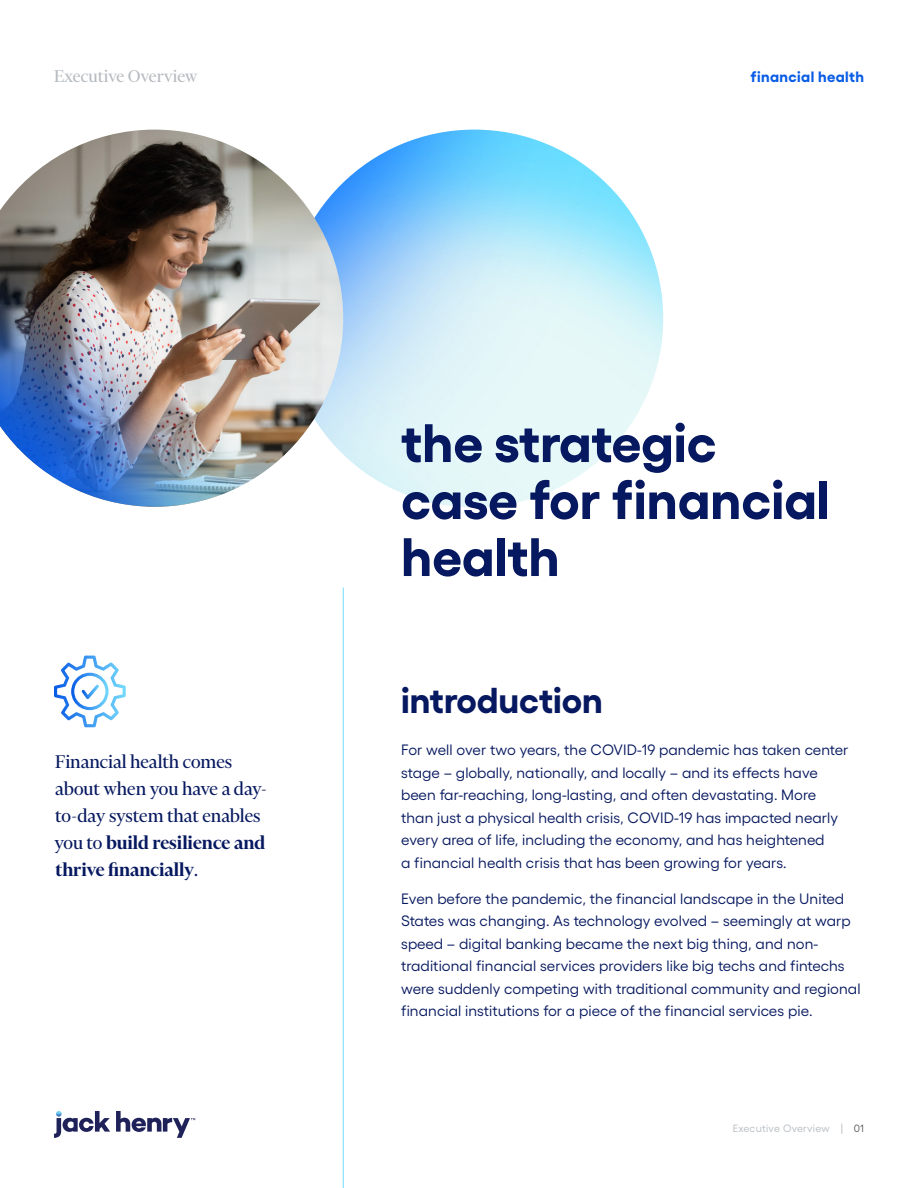
<style>
.page{position:relative;width:918px;height:1188px;background:#fff}
.page>*{position:absolute;margin:0;border:0;box-sizing:border-box;transform-origin:0 0}
.Main_Title{font:700 54px/57px "Gellix";color:#06185f}
.Paragraph_Heading{font:700 36px "Gellix";color:#06185f}
.Callout{font:21px/27px "Financier Display";color:#06185f}
.Collateral_Type_Labe{font:19.5px "Financier Display";color:#b6bbc0}
.Body_Text{font:15px/22.5px "Gellix";letter-spacing:.005em;color:#06185f}
.Capabilities_Label{font:700 15px "Gellix";letter-spacing:.025em;color:#085ce5}
.t1{font:10.5px "Gellix";letter-spacing:.025em;color:#b6bbc0}
.s1{font-weight:600}
.s2{color:#575a5d}
</style>
<div class="page">
<img style="left:285px;top:130px;width:378px;height:377px;border-radius:189px">
<hr style="left:343px;top:588px;width:1px;height:600px;background:#76dcfd">
<svg style="left:54px;top:1111px;width:141px;height:27px"></svg>
<svg style="left:54px;top:656px;width:72px;height:71px"></svg>
<img style="left:0;top:134px;width:343px;height:373px">
<p class="Collateral_Type_Labe" style="left:54px;top:66px;width:145px">Executive Overview</p>
<p class="Capabilities_Label" style="left:751px;top:65px;width:115px">financial health</p>
<p class="Callout" style="left:54px;top:748px;width:214px">Financial health comes about when you have a day&shy;to-day system that enables you to <span class="s1">build resilience and thrive financially</span>.</p>
<p class="Main_Title" style="left:401px;top:408px;width:430px">the strategic case for financial health</p>
<p class="Paragraph_Heading" style="left:401px;top:671px;width:203px">introduction</p>
<p class="Body_Text" style="left:401px;top:737px;width:449px">For well over two years, the COVID-19 pandemic has taken center stage – globally, nationally, and locally – and its effects have been far-reaching, long-lasting, and often devastating. More than just a physical health crisis, COVID-19 has impacted nearly every area of life, including the economy, and has heightened<br>a financial health crisis that has been growing for years.</p>
<p class="Body_Text" style="left:401px;top:886px;width:461px">Even before the pandemic, the financial landscape in the United States was changing. As technology evolved – seemingly at warp speed – digital banking became the next big thing, and non&shy;traditional financial services providers like big techs and fintechs were suddenly competing with traditional community and regional financial institutions for a piece of the financial services pie.</p>
<p class="t1" style="left:733px;top:1120px;width:133px">Executive Overview | <span class="s2">01</span></p>
</div>
